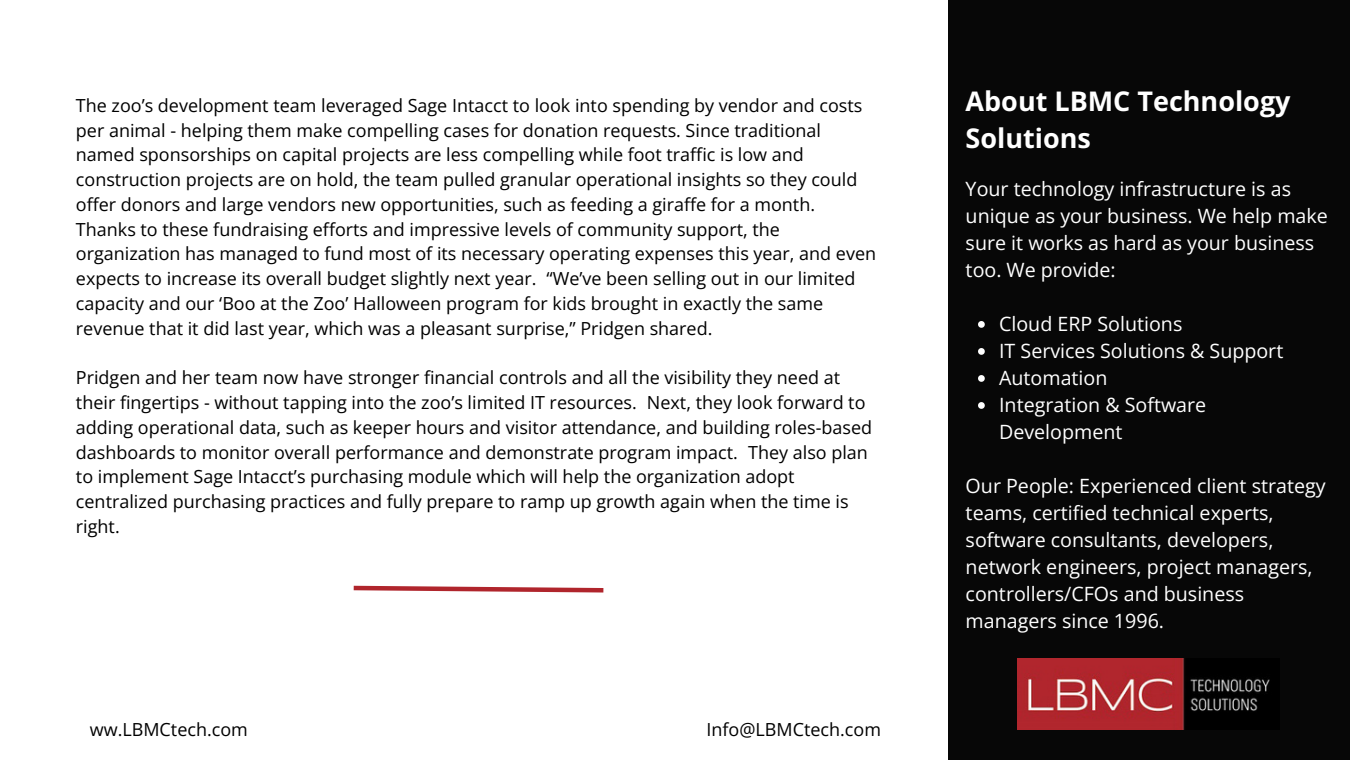
<style>
.page{position:relative;width:1350px;height:760px;background:#fff}
.page>*{position:absolute;margin:0;border:0;box-sizing:border-box;transform-origin:0 0}
.t1{font:700 27px/37.2px "Open Sans";color:#fff}
.t2{font:19.65px/27px "Open Sans";color:#fff}
.t3{font:18px/24.8px "Open Sans";color:#000}
.s1{color:#fff}
</style>
<div class="page">
<div style="left:948px;top:0;width:402px;height:759px;background:#070707"></div>
<img style="left:1018px;top:658px;width:252px;height:71px">
<svg style="left:353px;top:585px;width:251px;height:8px"></svg>
<svg style="left:978px;top:321px;width:7px;height:7px"></svg>
<svg style="left:978px;top:348px;width:7px;height:7px"></svg>
<svg style="left:978px;top:375px;width:7px;height:7px"></svg>
<svg style="left:978px;top:402px;width:7px;height:7px"></svg>
<p class="t3" style="left:76px;top:92px;width:802px">The zoo’s development team leveraged Sage Intacct to look into spending by vendor and costs per animal - helping them make compelling cases for donation requests. Since traditional named sponsorships on capital projects are less compelling while foot traffic is low and construction projects are on hold, the team pulled granular operational insights so they could offer donors and large vendors new opportunities, such as feeding a giraffe for a month.<br>Thanks to these fundraising efforts and impressive levels of community support, the organization has managed to fund most of its necessary operating expenses this year, and even expects to increase its overall budget slightly next year. “We’ve been selling out in our limited capacity and our ‘Boo at the Zoo’ Halloween program for kids brought in exactly the same revenue that it did last year, which was a pleasant surprise,” Pridgen shared.</p>
<p class="t3" style="left:76px;top:365px;width:798px">Pridgen and her team now have stronger financial controls and all the visibility they need at their fingertips - without tapping into the zoo’s limited IT resources. Next, they look forward to adding operational data, such as keeper hours and visitor attendance, and building roles-based dashboards to monitor overall performance and demonstrate program impact. They also plan to implement Sage Intacct’s purchasing module which will help the organization adopt centralized purchasing practices and fully prepare to ramp up growth again when the time is right.</p>
<p class="t3" style="left:76px;top:716px;width:173px"><span class="s1">w</span>ww.LBMCtech.com</p>
<h1 class="t3" style="left:707px;top:716px;width:176px">Info@LBMCtech.com</h1>
<p class="t1" style="left:966px;top:82px;width:326px">About LBMC Technology<br>Solutions</p>
<p class="t2" style="left:966px;top:175px;width:364px">Your technology infrastructure is as unique as your business. We help make sure it works as hard as your business too. We provide:</p>
<p class="t2" style="left:999px;top:310px;width:185px">Cloud ERP Solutions</p>
<p class="t2" style="left:999px;top:337px;width:286px">IT Services Solutions &amp; Support</p>
<p class="t2" style="left:999px;top:364px;width:110px">Automation</p>
<p class="t2" style="left:999px;top:391px;width:209px">Integration &amp; Software<br>Development</p>
<p class="t2" style="left:966px;top:472px;width:361px">Our People: Experienced client strategy teams, certified technical experts, software consultants, developers, network engineers, project managers, controllers/CFOs and business managers since 1996.</p>
</div>
